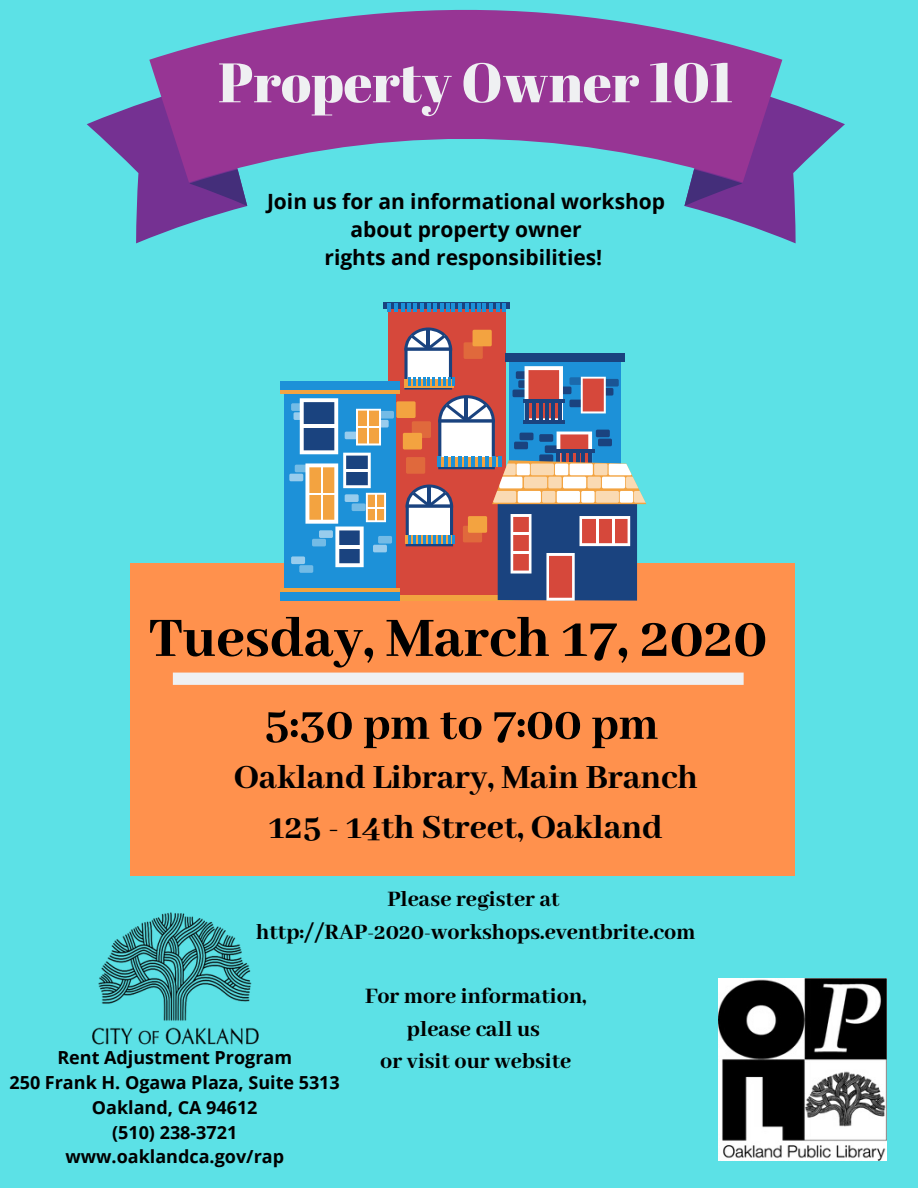
<style>
.page{position:relative;width:918px;height:1188px;background:#5ce1e6}
.page>*{position:absolute;margin:0;border:0;box-sizing:border-box;transform-origin:0 0}
.t1{font:800 61.35px "Abhaya Libre";color:#000}
.t2{font:55.5px "Abril Fatface";color:#eff0f2}
.t3{font:800 50.25px "Abhaya Libre";color:#000}
.t4{font:800 36.9px/50.8px "Abhaya Libre";color:#000;text-align:center}
.t5{font:800 24px/32.2px "Abhaya Libre";color:#000;text-align:center}
.t6{font:700 21px/28px "Open Sans";color:#000;text-align:center}
.t7{font:700 18px/24.8px "Open Sans";color:#000;text-align:center}
</style>
<div class="page">
<div style="left:130px;top:563px;width:664px;height:313px;background:#ff914d"></div>
<div style="left:388px;top:309px;width:117px;height:287px;background:#d6483b"></div>
<div style="left:403px;top:433px;width:19px;height:17px;background:#f3a340;border-radius:2px"></div>
<div style="left:396px;top:401px;width:20px;height:17px;background:#f3a340;border-radius:2px"></div>
<div style="left:386px;top:595px;width:127px;height:6px;background:#f3a340"></div>
<div style="left:383px;top:302px;width:127px;height:7px;background:#1a437f"></div>
<div style="left:284px;top:392px;width:111px;height:205px;background:#1d91d8"></div>
<div style="left:295px;top:465px;width:14px;height:7px;background:#73bbe6;border-radius:2px"></div>
<div style="left:299px;top:565px;width:14px;height:8px;background:#73bbe6;border-radius:2px"></div>
<div style="left:378px;top:536px;width:14px;height:8px;background:#73bbe6;border-radius:2px"></div>
<div style="left:291px;top:403px;width:14px;height:8px;background:#fff;border-radius:2px;opacity:.39"></div>
<div style="left:380px;top:411px;width:14px;height:8px;background:#73bbe6;border-radius:2px"></div>
<div style="left:289px;top:474px;width:14px;height:7px;background:#98cced;border-radius:2px"></div>
<div style="left:294px;top:412px;width:13px;height:8px;background:#fff;border-radius:2px;opacity:.55"></div>
<div style="left:373px;top:545px;width:14px;height:7px;background:#fff;border-radius:2px;opacity:.55"></div>
<div style="left:291px;top:556px;width:14px;height:8px;background:#98cced;border-radius:2px"></div>
<div style="left:375px;top:420px;width:14px;height:8px;background:#98cced;border-radius:2px"></div>
<svg style="left:300px;top:398px;width:86px;height:169px"></svg>
<hr style="left:337px;top:545px;width:25px;height:4px;background:#fff">
<svg style="left:280px;top:389px;width:120px;height:4px"></svg>
<hr style="left:280px;top:588px;width:120px;height:4px;background:#f3a340">
<svg style="left:387px;top:303px;width:119px;height:8px"></svg>
<svg style="left:404px;top:328px;width:242px;height:273px"></svg>
<div style="left:280px;top:381px;width:120px;height:8px;background:#1d91d8"></div>
<div style="left:280px;top:592px;width:120px;height:9px;background:#1d91d8"></div>
<svg style="left:684px;top:100px;width:161px;height:143px"></svg>
<svg style="left:87px;top:101px;width:160px;height:142px"></svg>
<svg style="left:149px;top:10px;width:633px;height:173px;fill:#973594"></svg>
<svg style="left:173px;top:673px;width:571px;height:12px;background:#efeff0"></svg>
<img style="left:92px;top:912px;width:167px;height:133px">
<img style="left:719px;top:978px;width:168px;height:182px">
<h2 class="t2" style="left:218px;top:44px;width:516px">Property Owner 101</h2>
<p class="t6" style="left:267px;top:187px;width:400px">Join us for an informational workshop about property owner<br>rights and responsibilities!</p>
<h1 class="t1" style="left:149px;top:604px;width:620px">Tuesday, March 17, 2020</h1>
<h3 class="t3" style="left:264px;top:697px;width:396px">5:30 pm to 7:00 pm</h3>
<h3 class="t4" style="left:234px;top:753px;width:465px">Oakland Library, Main Branch<br>125 - 14th Street, Oakland</h3>
<p class="t5" style="left:256px;top:884px;width:441px">Please register at http://RAP-2020-workshops.eventbrite.com</p>
<p class="t7" style="left:10px;top:1045px;width:332px">Rent Adjustment Program<br>250 Frank H. Ogawa Plaza, Suite 5313<br>Oakland, CA 94612<br>(510) 238-3721 www.oaklandca.gov/rap</p>
<p class="t5" style="left:365px;top:981px;width:223px">For more information, please call us<br>or visit our website</p>
</div>
